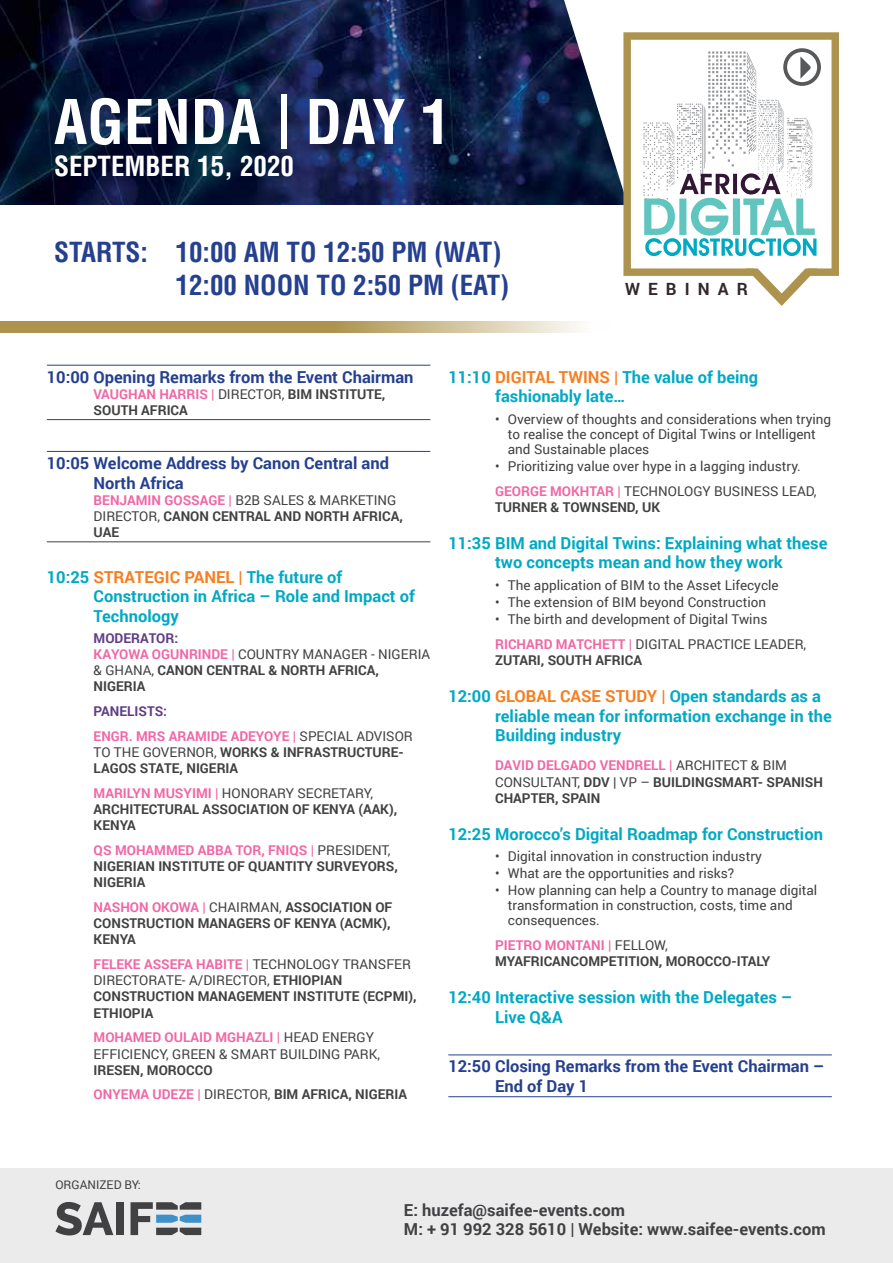
<style>
.page{position:relative;width:893px;height:1263px;background:#fff}
.page>*{position:absolute;margin:0;border:0;box-sizing:border-box;transform-origin:0 0}
.t1{font:700 condensed 60px "Helvetica LT Std";color:#fff}
.t2{font:700 condensed 27px/32.4px "Helvetica LT Std";color:#25408f;text-align:right}
.t3{font:700 condensed 27px "Helvetica LT Std";color:#fff}
.t4{font:700 16.8px "Roboto";letter-spacing:.48em;color:#31282d}
.t5{font:700 16.5px/19.8px "Roboto";color:#00a9c4}
.t6{font:700 16.5px/19.8px "Roboto";color:#25408f}
.t7{font:700 16.5px/19.8px "Roboto";color:#414042}
.t8{font:700 13.5px/16.2px "Roboto";color:#414042}
.t9{font:13.5px/15px "Roboto";color:#414042}
.t10{font:700 13.5px/24.8px "Roboto";color:#f067a6}
.t11{font:12px "Roboto";color:#414042}
.s1{font-size:54px}
.s2{color:#f067a6}
.s3{font-weight:400}
.s4{color:#f57e20}
.s5{color:#5f3d86}
.s6{font-weight:400;color:#414042}
.s7{font-weight:700;color:#f067a6}
</style>
<div class="page">
<div style="left:0;top:1168px;width:893px;height:95px;background:#ebebec"></div>
<img style="left:0;top:0;width:564px;height:205px">
<svg style="left:564px;top:0;width:59px;height:205px"></svg>
<svg style="left:55px;top:1202px;width:58px;height:33px"></svg>
<div style="left:117px;top:1202px;width:7px;height:33px;background:#414042"></div>
<svg style="left:131px;top:1202px;width:70px;height:33px"></svg>
<svg style="left:623px;top:32px;width:216px;height:244px"></svg>
<svg style="left:746px;top:268px;width:71px;height:38px"></svg>
<svg style="left:643px;top:48px;width:178px;height:208px"></svg>
<hr style="left:47px;top:365px;width:383px;height:1px;background:#25408f">
<hr style="left:47px;top:419px;width:383px;height:1px;background:#414042">
<hr style="left:47px;top:451px;width:383px;height:1px;background:#25408f">
<hr style="left:47px;top:541px;width:383px;height:1px;background:#414042">
<hr style="left:448px;top:1054px;width:384px;height:1px;background:#25408f">
<hr style="left:448px;top:1096px;width:384px;height:1px;background:#25408f">
<svg style="left:0;top:321px;width:580px;height:11px;background:#bda870"></svg>
<h1 class="t1" style="left:54px;top:85px;width:398px">AGENDA <span class="s1">|</span> DAY 1</h1>
<h2 class="t3" style="left:54px;top:150px;width:242px">SEPTEMBER 15, 2020</h2>
<h2 class="t2" style="left:54px;top:236px;width:457px">STARTS: 10:00 AM TO 12:50 PM (WAT)<br>12:00 NOON TO 2:50 PM (EAT)</h2>
<p class="t4" style="left:625px;top:277px;width:124px">WEBINAR</p>
<p class="t6" style="left:47px;top:366px;width:368px">10:00 Opening Remarks from the Event Chairman</p>
<p class="t8" style="left:94px;top:385px;width:293px"><span class="s2">VAUGHAN HARRIS |</span> <span class="s3">DIRECTOR,</span> BIM INSTITUTE,<br>SOUTH AFRICA</p>
<p class="t6" style="left:94px;top:452px;width:297px;text-indent:-47px">10:05 Welcome Address by Canon Central and<br>North Africa</p>
<p class="t8" style="left:94px;top:491px;width:311px"><span class="s2">BENJAMIN GOSSAGE |</span> <span class="s3">B2B SALES &amp; MARKETING<br>DIRECTOR,</span> CANON CENTRAL AND NORTH AFRICA,<br>UAE</p>
<p class="t5" style="left:94px;top:566px;width:323px;text-indent:-47px">10:25 <span class="s4">STRATEGIC PANEL |</span> The future of<br>Construction in Africa – Role and Impact of<br>Technology</p>
<p class="t8" style="left:94px;top:629px;width:338px"><span class="s5">MODERATOR:<br></span><span class="s2">KAYOWA OGUNRINDE |</span> <span class="s3">COUNTRY MANAGER - NIGERIA &amp; GHANA,</span> CANON CENTRAL &amp; NORTH AFRICA,<br>NIGERIA</p>
<p class="t10" style="left:94px;top:698px;width:321px"><span class="s5">PANELISTS:<br></span>ENGR. MRS ARAMIDE ADEYOYE | <span class="s6">SPECIAL ADVISOR</span></p>
<p class="t8" style="left:94px;top:743px;width:312px"><span class="s3">TO THE GOVERNOR,</span> WORKS &amp; INFRASTRUCTURE-<br>LAGOS STATE, NIGERIA</p>
<p class="t8" style="left:94px;top:784px;width:305px"><span class="s2">MARILYN MUSYIMI |</span> <span class="s3">HONORARY SECRETARY,<br></span>ARCHITECTURAL ASSOCIATION OF KENYA (AAK),<br>KENYA</p>
<p class="t8" style="left:94px;top:841px;width:306px"><span class="s2">QS MOHAMMED ABBA TOR, FNIQS |</span> <span class="s3">PRESIDENT,<br></span>NIGERIAN INSTITUTE OF QUANTITY SURVEYORS,<br>NIGERIA</p>
<p class="t8" style="left:94px;top:898px;width:300px"><span class="s2">NASHON OKOWA |</span> <span class="s3">CHAIRMAN,</span> ASSOCIATION OF<br>CONSTRUCTION MANAGERS OF KENYA (ACMK),<br>KENYA</p>
<p class="t8" style="left:94px;top:956px;width:324px"><span class="s2">FELEKE ASSEFA HABITE |</span> <span class="s3">TECHNOLOGY TRANSFER DIRECTORATE- A/DIRECTOR,</span> ETHIOPIAN CONSTRUCTION MANAGEMENT INSTITUTE (ECPMI), ETHIOPIA</p>
<p class="t9" style="left:94px;top:1029px;width:288px;line-height:16.2px"><span class="s7">MOHAMED OULAID MGHAZLI |</span> HEAD ENERGY<br>EFFICIENCY, GREEN &amp; SMART BUILDING PARK,</p>
<p class="t8" style="left:94px;top:1057px;width:315px;line-height:24.8px">IRESEN, MOROCCO<br><span class="s2">ONYEMA UDEZE |</span> <span class="s3">DIRECTOR,</span> BIM AFRICA, NIGERIA</p>
<p class="t5" style="left:495px;top:366px;width:264px;text-indent:-47px">11:10 <span class="s4">DIGITAL TWINS |</span> The value of being fashionably late…</p>
<p class="t9" style="left:508px;top:411px;width:325px;text-indent:-13px">• Overview of thoughts and considerations when trying to realise the concept of Digital Twins or Intelligent and Sustainable places</p>
<p class="t9" style="left:495px;top:453px;width:323px;line-height:24.8px">• Prioritizing value over hype in a lagging industry.<br><span class="s7">GEORGE MOKHTAR |</span> TECHNOLOGY BUSINESS LEAD,</p>
<p class="t8" style="left:495px;top:498px;width:166px">TURNER &amp; TOWNSEND, UK</p>
<p class="t5" style="left:448px;top:532px;width:381px;text-align:center">11:35 BIM and Digital Twins: Explaining what these two concepts mean and how they work</p>
<p class="t9" style="left:495px;top:577px;width:285px">• The application of BIM to the Asset Lifecycle</p>
<p class="t9" style="left:495px;top:594px;width:273px">• The extension of BIM beyond Construction</p>
<p class="t9" style="left:495px;top:606px;width:313px;line-height:24.8px">• The birth and development of Digital Twins<br><span class="s7">RICHARD MATCHETT |</span> DIGITAL PRACTICE LEADER,</p>
<p class="t8" style="left:495px;top:651px;width:148px">ZUTARI, SOUTH AFRICA</p>
<p class="t5" style="left:495px;top:685px;width:338px;text-indent:-47px">12:00 <span class="s4">GLOBAL CASE STUDY |</span> Open standards as a reliable mean for information exchange in the<br>Building industry</p>
<p class="t8" style="left:495px;top:757px;width:329px"><span class="s2">DAVID DELGADO VENDRELL |</span> <span class="s3">ARCHITECT &amp; BIM<br>CONSULTANT,</span> DDV | <span class="s3">VP –</span> BUILDINGSMART- SPANISH<br>CHAPTER, SPAIN</p>
<p class="t5" style="left:448px;top:823px;width:376px">12:25 Morocco’s Digital Roadmap for Construction</p>
<p class="t9" style="left:495px;top:848px;width:268px">• Digital innovation in construction industry</p>
<p class="t9" style="left:495px;top:865px;width:241px">• What are the opportunities and risks?</p>
<p class="t9" style="left:508px;top:882px;width:311px;text-indent:-13px">• How planning can help a Country to manage digital transformation in construction, costs, time and consequences.</p>
<p class="t8" style="left:495px;top:936px;width:277px"><span class="s2">PIETRO MONTANI |</span> <span class="s3">FELLOW,<br></span>MYAFRICANCOMPETITION, MOROCCO-ITALY</p>
<p class="t5" style="left:495px;top:986px;width:299px;text-indent:-47px">12:40 Interactive session with the Delegates –<br>Live Q&amp;A</p>
<p class="t6" style="left:495px;top:1056px;width:331px;text-indent:-47px">12:50 Closing Remarks from the Event Chairman –<br>End of Day 1</p>
<p class="t11" style="left:55px;top:1177px;width:87px">ORGANIZED BY:</p>
<p class="t7" style="left:404px;top:1199px;width:423px">E: huzefa@saifee-events.com<br>M: + 91 992 328 5610 | Website: www.saifee-events.com</p>
</div>
